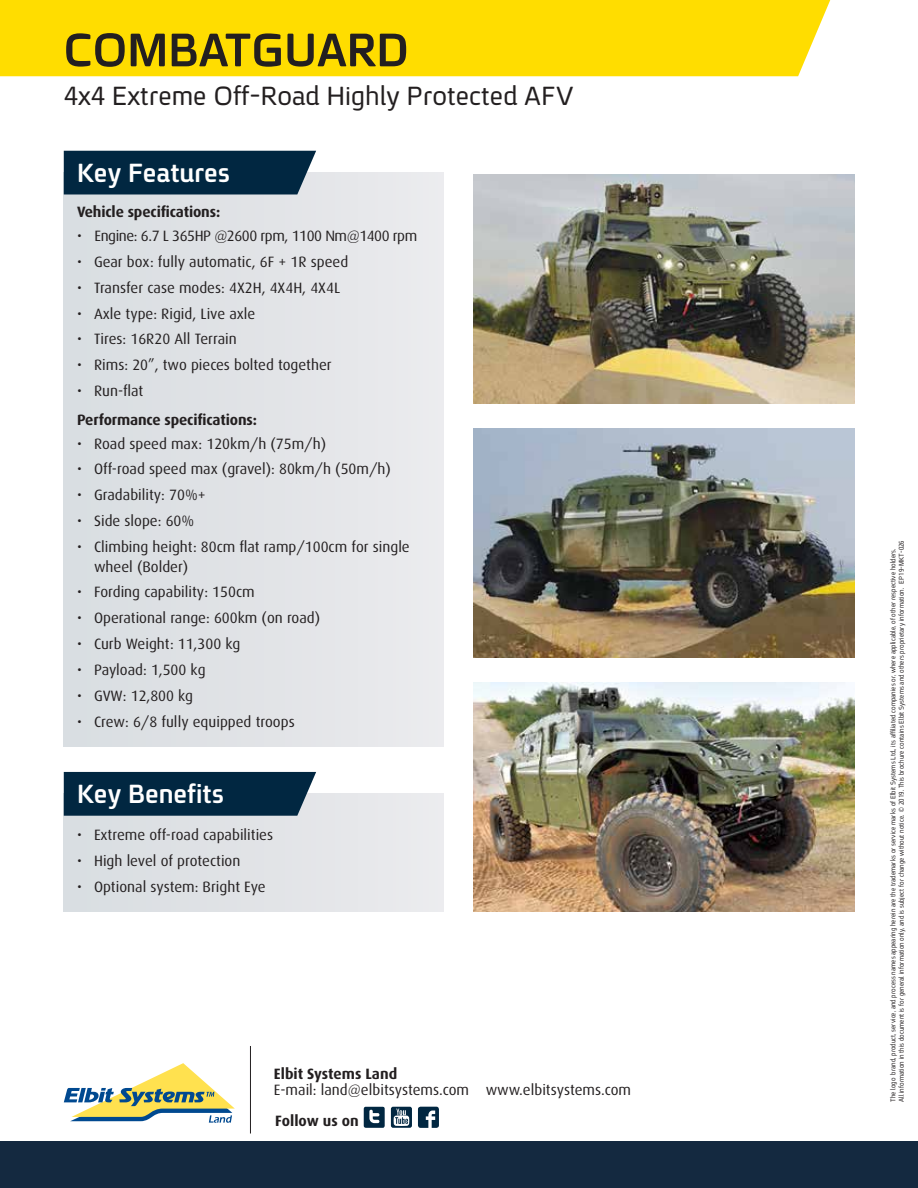
<style>
.page{position:relative;width:918px;height:1188px;background:#fff}
.page>*{position:absolute;margin:0;border:0;box-sizing:border-box;transform-origin:0 0}
.t1{font:700 51px "Fb Spoiler Eng";color:#231f20}
.t2{font:28.5px "Fb Spoiler Eng";color:#231f20}
.t3{font:700 28.5px "Fb Spoiler Eng";color:#fff}
.t4{font:15px/19.5px "Dax";color:#231f20}
.t5{font:700 15px "Dax";letter-spacing:-.01em;color:#231f20}
.t6{font:15px "Dax";letter-spacing:-.03em;color:#231f20}
.t7{font:7.5px/8.6px "Fb Spoiler Eng";letter-spacing:.01em;color:#231f20;scale:.9 1}
</style>
<div class="page">
<div style="left:0;top:0;width:830px;height:76px;background:#fd0"></div>
<svg style="left:64px;top:1063px;width:171px;height:60px"></svg>
<hr style="left:250px;top:1046px;width:1px;height:88px;background:#231f20">
<svg style="left:391px;top:1107px;width:21px;height:21px"></svg>
<svg style="left:364px;top:1107px;width:21px;height:21px"></svg>
<svg style="left:418px;top:1107px;width:21px;height:21px"></svg>
<div style="left:64px;top:794px;width:379px;height:118px;background:#e2e4e7"></div>
<div style="left:64px;top:772px;width:252px;height:44px;background:#012741"></div>
<div style="left:64px;top:173px;width:379px;height:574px;background:#e1e3e6"></div>
<div style="left:64px;top:151px;width:252px;height:43px;background:#012741"></div>
<img style="left:474px;top:174px;width:380px;height:230px">
<img style="left:474px;top:429px;width:380px;height:229px">
<img style="left:474px;top:683px;width:380px;height:229px">
<div style="left:0;top:1141px;width:918px;height:47px;background:#142940"></div>
<h1 class="t1" style="left:64px;top:24px;width:347px">COMBATGUARD</h1>
<h2 class="t2" style="left:64px;top:81px;width:512px">4x4 Extreme Off-Road Highly Protected AFV</h2>
<h2 class="t3" style="left:77px;top:159px;width:155px">Key Features</h2>
<p class="t5" style="left:77px;top:204px;width:145px">Vehicle specifications:</p>
<p class="t6" style="left:77px;top:227px;width:342px">• Engine: 6.7 L 365HP @2600 rpm, 1100 Nm@1400 rpm</p>
<p class="t4" style="left:77px;top:252px;width:273px">• Gear box: fully automatic, 6F + 1R speed</p>
<p class="t4" style="left:77px;top:278px;width:265px">• Transfer case modes: 4X2H, 4X4H, 4X4L</p>
<p class="t4" style="left:77px;top:304px;width:180px">• Axle type: Rigid, Live axle</p>
<p class="t4" style="left:77px;top:330px;width:161px">• Tires: 16R20 All Terrain</p>
<p class="t4" style="left:77px;top:356px;width:256px">• Rims: 20”, two pieces bolted together</p>
<p class="t4" style="left:77px;top:381px;width:68px">• Run-flat</p>
<p class="t5" style="left:77px;top:411px;width:182px">Performance specifications:</p>
<p class="t4" style="left:77px;top:434px;width:251px">• Road speed max: 120km/h (75m/h)</p>
<p class="t4" style="left:77px;top:460px;width:315px">• Off-road speed max (gravel): 80km/h (50m/h)</p>
<p class="t4" style="left:77px;top:486px;width:130px">• Gradability: 70%+</p>
<p class="t4" style="left:77px;top:511px;width:119px">• Side slope: 60%</p>
<p class="t4" style="left:94px;top:537px;width:317px;text-indent:-17px">• Climbing height: 80cm flat ramp/100cm for single wheel (Bolder)</p>
<p class="t4" style="left:77px;top:583px;width:179px">• Fording capability: 150cm</p>
<p class="t4" style="left:77px;top:609px;width:245px">• Operational range: 600km (on road)</p>
<p class="t4" style="left:77px;top:634px;width:165px">• Curb Weight: 11,300 kg</p>
<p class="t4" style="left:77px;top:660px;width:130px">• Payload: 1,500 kg</p>
<p class="t4" style="left:77px;top:686px;width:118px">• GVW: 12,800 kg</p>
<p class="t4" style="left:77px;top:712px;width:219px">• Crew: 6/8 fully equipped troops</p>
<h2 class="t3" style="left:77px;top:780px;width:148px">Key Benefits</h2>
<p class="t4" style="left:77px;top:825px;width:198px">• Extreme off-road capabilities</p>
<p class="t4" style="left:77px;top:851px;width:165px">• High level of protection</p>
<p class="t4" style="left:77px;top:877px;width:190px">• Optional system: Bright Eye</p>
<p class="t5" style="left:274px;top:1065px;width:125px">Elbit Systems Land</p>
<p class="t4" style="left:274px;top:1080px;width:359px">E-mail: land@elbitsystems.com www.elbitsystems.com</p>
<p class="t5" style="left:275px;top:1112px;width:85px">Follow us on</p>
<p class="t7" style="left:889px;top:1102px;width:626px;rotate:-90deg">The logo brand, product, service, and process names appearing herein are the trademarks or service marks of Elbit Systems Ltd., its affiliated companies or, where applicable, of other respective holders.<br>All information in this document is for general information only, and is subject for change without notice. © 2019. This brochure contains Elbit Systems and others proprietary information. EP19-MKT-026</p>
</div>
